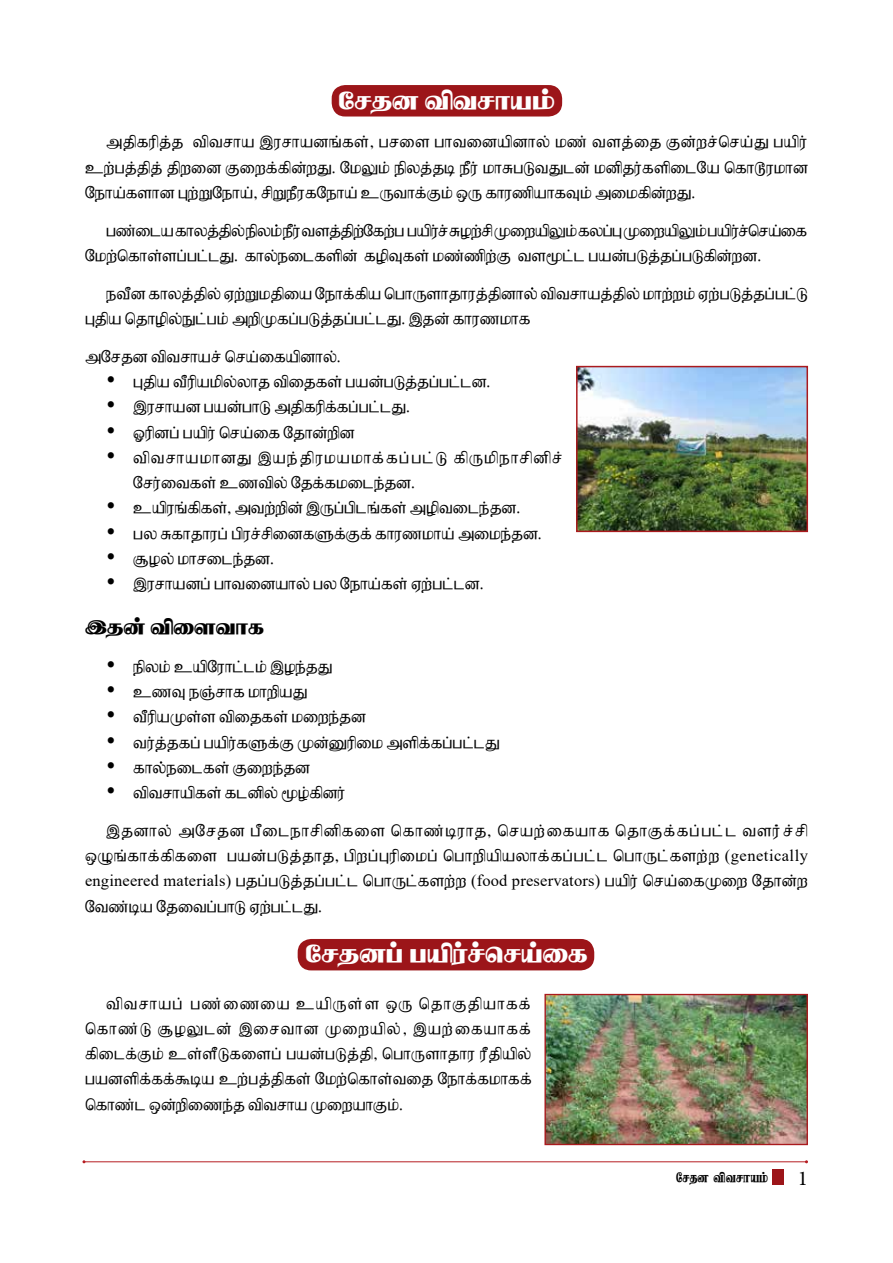
<style>
.page{position:relative;width:893px;height:1263px;background:#fff}
.page>*{position:absolute;margin:0;border:0;box-sizing:border-box;transform-origin:0 0}
.t1{font:33px "NC Thevan";color:#fff}
.t2{font:27px "NC Thevan";color:#000}
.t3{font:21px/25.2px "NC Maithily";color:#000}
.t4{font:18px "NC Nitusha";color:#000}
.s1{font-family:"Times New Roman";font-size:16.5px}
.s2{font-family:"Minion Pro";color:#fff}
.s3{font-family:"Minion Pro";font-size:21px}
</style>
<div class="page">
<div style="left:773px;top:1169px;width:11px;height:16px;background:#9c1519"></div>
<hr style="left:84px;top:1161px;width:722px;height:1px;background:#b61d22">
<div style="left:332px;top:85px;width:230px;height:32px;background:#9c1519;border-radius:14px"></div>
<div style="left:298px;top:939px;width:296px;height:31px;background:#9c1519;border-radius:14px"></div>
<img style="left:579px;top:369px;width:226px;height:160px">
<div style="left:576px;top:366px;width:232px;height:166px;border:2px solid #aa1a1e"></div>
<img style="left:546px;top:996px;width:260px;height:147px">
<div style="left:544px;top:994px;width:264px;height:151px;border:1px solid #aa1a1e"></div>
<h1 class="t1" style="left:338px;top:85px;width:218px">Nrjd tptrhak;</h1>
<p class="t3" style="left:85px;top:129px;width:724px;text-align:justify;text-indent:21px">mjpfupj;j tptrha ,urhadq;fs;&gt; gris ghtidapdhy; kz; tsj;ij Fd;wr;nra;J gapu; cw;gj;jpj; jpwid Fiwf;fpd;wJ. NkYk; epyj;jb ePu; khRgLtJld; kdpju;fspilNa nfh^ukhd Neha;fshd Gw;WNeha;&gt; rpWePufNeha; cUthf;Fk; xU fhuzpahfTk; mikfpd;wJ.</p>
<p class="t3" style="left:85px;top:218px;width:724px;text-indent:21px">gz;ila fhyj;jpy;epyk;ePu;tsj;jpw;Nfw;g gapu;r;Row;rp KiwapYk;fyg;G KiwapYk;gapu;r;nra;if<br>Nkw;nfhs;sg;gl;lJ. fhy;eilfspd; fopTfs; kz;zpw;F ts%l;l gad;gLj;jg;gLfpd;wd.</p>
<p class="t3" style="left:85px;top:281px;width:724px;text-indent:21px">etPd fhyj;jpy; Vw;Wkjpia Nehf;fpa nghUshjhuj;jpdhy; tptrhaj;jpy; khw;wk; Vw;gLj;jg;gl;L<br>Gjpa njhopy;El;gk; mwpKfg;gLj;jg;gl;lJ. ,jd; fhuzkhf</p>
<p class="t3" style="left:133px;top:344px;width:432px;text-indent:-48px">mNrjd tptrhar; nra;ifapdhy;.<br>Gjpa tPupakpy;yhj tpijfs; gad;gLj;jg;gl;ld.<br>,urhad gad;ghL mjpfupf;fg;gl;lJ.<br>Xupdg; gapu; nra;if Njhd;wpd<br>tptrhakhdJ ,ae;jpukakhf;fg;gl;L fpUkpehrpdpr; Nru;itfs; cztpy; Njf;fkile;jd.<br>capuq;fpfs;&gt; mtw;wpd; ,Ug;gplq;fs; moptile;jd.<br>gy Rfhjhug; gpur;rpidfSf;Ff; fhuzkha; mike;jd. #oy; khrile;jd.<br>,urhadg; ghtidahy; gy Neha;fs; Vw;gl;ld.</p>
<p class="t2" style="left:85px;top:614px;width:181px">,jd; tpisthf</p>
<p class="t3" style="left:133px;top:654px;width:368px">epyk; capNuhl;lk; ,oe;jJ<br>czT eQ;rhf khwpaJ<br>tPupaKs;s tpijfs; kiwe;jd<br>tu;j;jfg; gapu;fSf;F Kd;Dupik mspf;fg;gl;lJ fhy;eilfs; Fiwe;jd<br>tptrhapfs; fldpy; %o;fpdu;</p>
<p class="t3" style="left:85px;top:818px;width:724px;text-align:justify;text-indent:21px">,jdhy; mNrjd gPilehrpdpfis nfhz;buhj&gt; nraw;ifahf njhFf;fg;gl;l tsu;r;rp xOq;fhf;fpfis gad;gLj;jhj&gt; gpwg;Gupikg; nghwpapayhf;fg;gl;l nghUl;fsw;w <span class="s1">(genetically engineered materials)</span> gjg;gLj;jg;gl;l nghUl;fsw;w <span class="s1">(food preservators)</span> gapu; nra;ifKiw Njhd;w Ntz;ba Njitg;ghL Vw;gl;lJ.</p>
<h1 class="t1" style="left:305px;top:938px;width:284px">Nrjdg; gapu;r;nra;if</h1>
<p class="t3" style="left:85px;top:991px;width:448px;text-align:justify;text-indent:21px">tptrhag; gz;izia capUs;s xU njhFjpahff; nfhz;L #oYld; ,irthd Kiwapy;&gt; ,aw;ifahff; fpilf;Fk; cs;sPLfisg; gad;gLj;jp&gt; nghUshjhu uPjpapy; gadspf;ff;$ba cw;gj;jpfs; Nkw;nfhs;tij Nehf;fkhff; nfhz;l xd;wpize;j tptrha KiwahFk;.</p>
<p class="t4" style="left:676px;top:1169px;width:133px">Nrjd tptrhak; <span class="s2">1</span> <span class="s3">1</span></p>
</div>
